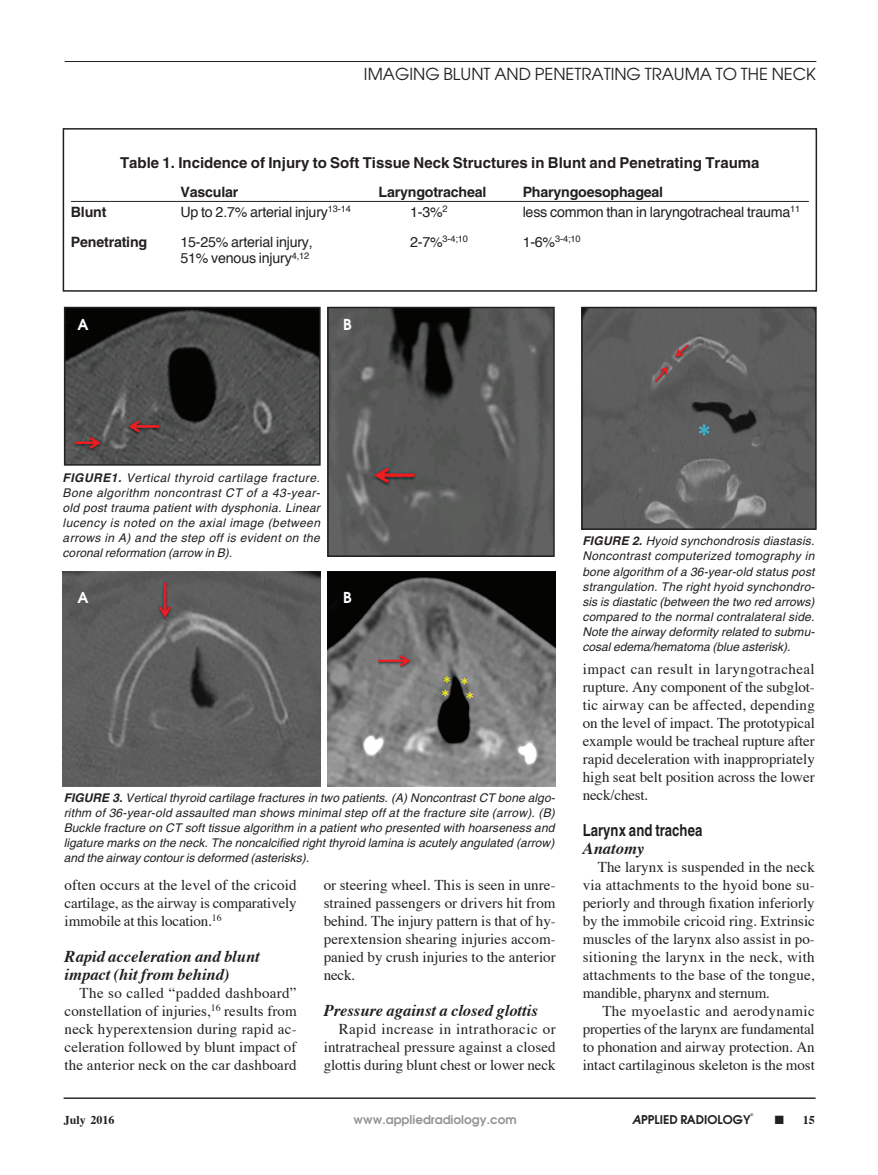
<style>
.page{position:relative;width:878px;height:1175px;background:#fff}
.page>*{position:absolute;margin:0;border:0;box-sizing:border-box;transform-origin:0 0}
.Article_2nd_subhead{font:italic 700 16.5px/18px "Times";color:#231f20}
.t1{font:16.5px "Avant Garde";color:#231f20}
.Article_subhead{font:700 16.5px/18px "Helvetica";color:#231f20;scale:.8 1}
.Article_body_copy{font:15px/18px "Times";color:#231f20;text-align:justify}
.Table_head{font:700 15px "Helvetica";color:#231f20}
.figure_labels{font:600 15px "Avant Garde";color:#fff}
.Table_body_text{font:14.25px "Helvetica";letter-spacing:-.015em;color:#231f20}
.Table_col_head{font:700 14.25px "Helvetica";letter-spacing:-.015em;color:#231f20}
.Table_body_text-2{font:700 14.25px "Helvetica";letter-spacing:-.015em;color:#231f20}
.Article_fig_caption{font:italic 12px/15px "Helvetica";color:#231f20;text-align:justify}
.t2{font:600 12px "Avant Garde";color:#939598}
.t3{font:600 12px "Avant Garde";color:#231f20}
.t4{font:700 12px "Times";color:#231f20}
.Table_body_text-3{font:9.3px "Helvetica";color:#231f20}
.t5{font:600 3.75px "Avant Garde";color:#231f20}
.s1{font-size:14.25px}
.s2{font-weight:700}
.s3{font-family:"Times";font-style:italic}
.s4{font-style:italic}
</style>
<div class="page">
<hr style="left:65px;top:61px;width:751px;height:1px;background:#231f20">
<hr style="left:64px;top:1097px;width:751px;height:1px;background:#231f20">
<hr style="left:71px;top:201px;width:737px;height:1px;background:#231f20">
<div style="left:63px;top:128px;width:754px;height:164px;border:2px solid #231f20"></div>
<img style="left:67px;top:310px;width:250px;height:152px">
<div style="left:64px;top:307px;width:256px;height:158px;border:2px solid #231f20"></div>
<img style="left:330px;top:310px;width:221px;height:244px">
<div style="left:327px;top:307px;width:227px;height:250px;border:2px solid #231f20"></div>
<img style="left:584px;top:310px;width:229px;height:217px">
<div style="left:581px;top:307px;width:235px;height:223px;border:2px solid #231f20"></div>
<img style="left:63px;top:571px;width:257px;height:215px">
<img style="left:327px;top:571px;width:228px;height:215px">
<p class="t1" style="left:364px;top:63px;width:453px">IMAGING BLUNT AND PENETRATING TRAUMA TO THE NECK</p>
<p class="Table_head" style="left:120px;top:154px;width:641px">Table 1. Incidence of Injury to Soft Tissue Neck Structures in Blunt and Penetrating Trauma</p>
<p class="Table_col_head" style="left:180px;top:184px;width:59px">Vascular</p>
<p class="Table_col_head" style="left:378px;top:184px;width:109px">Laryngotracheal</p>
<p class="Table_col_head" style="left:522px;top:184px;width:142px">Pharyngoesophageal</p>
<p class="Table_body_text-2" style="left:71px;top:203px;width:37px">Blunt</p>
<p class="Table_body_text" style="left:180px;top:201px;width:172px">Up to 2.7% arterial injury<sup>13-14</sup></p>
<p class="Table_body_text" style="left:410px;top:201px;width:39px">1-3%<sup>2</sup></p>
<p class="Table_body_text" style="left:522px;top:201px;width:279px">less common than in laryngotracheal trauma<sup>11</sup></p>
<p class="Table_body_text-2" style="left:71px;top:233px;width:78px">Penetrating</p>
<p class="Table_body_text" style="left:180px;top:231px;width:134px">15-25% arterial injury,</p>
<p class="Table_body_text-3" style="left:410px;top:232px;width:59px"><span class="s1">2-7%</span>3-4;10</p>
<p class="Table_body_text-3" style="left:522px;top:232px;width:59px"><span class="s1">1-6%</span>3-4;10</p>
<p class="Table_body_text" style="left:180px;top:247px;width:130px">51% venous injury<sup>4,12</sup></p>
<p class="figure_labels" style="left:78px;top:314px;width:13px">A</p>
<p class="figure_labels" style="left:343px;top:314px;width:10px">B</p>
<p class="Article_fig_caption" style="left:63px;top:470px;width:259px"><span class="s2">FIGURE1.</span> Vertical thyroid cartilage fracture.<br>Bone algorithm noncontrast CT of a 43-year&shy;old post trauma patient with dysphonia. Linear lucency is noted on the axial image (between arrows in A) and the step off is evident on the coronal reformation (arrow in B).</p>
<p class="figure_labels" style="left:78px;top:588px;width:13px">A</p>
<p class="figure_labels" style="left:343px;top:588px;width:10px">B</p>
<p class="Article_fig_caption" style="left:64px;top:790px;width:493px"><span class="s2">FIGURE 3.</span> Vertical thyroid cartilage fractures in two patients. (A) Noncontrast CT bone algo&shy;rithm of 36-year-old assaulted man shows minimal step off at the fracture site (arrow). (B)<br>Buckle fracture on CT soft tissue algorithm in a patient who presented with hoarseness and ligature marks on the neck. The noncalcified right thyroid lamina is acutely angulated (arrow) and the airway contour is deformed (asterisks).</p>
<p class="Article_body_copy" style="left:65px;top:874px;width:233px">often occurs at the level of the cricoid cartilage, as the airway is comparatively immobile at this location.<sup>16</sup></p>
<p class="Article_2nd_subhead" style="left:65px;top:945px;width:197px">Rapid acceleration and blunt impact (hit from behind)</p>
<p class="Article_body_copy" style="left:65px;top:982px;width:233px;text-indent:15px">The so called “padded dashboard” constellation of injuries,<sup>16</sup> results from neck hyperextension during rapid ac&shy;celeration followed by blunt impact of the anterior neck on the car dashboard</p>
<p class="Article_body_copy" style="left:324px;top:874px;width:233px">or steering wheel. This is seen in unre&shy;strained passengers or drivers hit from behind. The injury pattern is that of hy&shy;perextension shearing injuries accom&shy;panied by crush injuries to the anterior neck.</p>
<p class="Article_2nd_subhead" style="left:324px;top:999px;width:215px">Pressure against a closed glottis</p>
<p class="Article_body_copy" style="left:324px;top:1018px;width:233px;text-indent:15px">Rapid increase in intrathoracic or intratracheal pressure against a closed glottis during blunt chest or lower neck</p>
<p class="Article_fig_caption" style="left:582px;top:534px;width:234px"><span class="s2">FIGURE 2.</span> Hyoid synchondrosis diastasis.<br>Noncontrast computerized tomography in bone algorithm of a 36-year-old status post strangulation. The right hyoid synchondro&shy;sis is diastatic (between the two red arrows) compared to the normal contralateral side.<br>Note the airway deformity related to submu&shy;cosal edema/hematoma (blue asterisk).</p>
<p class="Article_body_copy" style="left:582px;top:658px;width:234px">impact can result in laryngotracheal rupture. Any component of the subglot&shy;tic airway can be affected, depending on the level of impact. The prototypical example would be tracheal rupture after rapid deceleration with inappropriately high seat belt position across the lower neck/chest.</p>
<p class="Article_subhead" style="left:582px;top:820px;width:151px">Larynx and trachea<br><span class="s3">Anatomy</span></p>
<p class="Article_body_copy" style="left:582px;top:856px;width:234px;text-indent:15px">The larynx is suspended in the neck via attachments to the hyoid bone su&shy;periorly and through fixation inferiorly by the immobile cricoid ring. Extrinsic muscles of the larynx also assist in po&shy;sitioning the larynx in the neck, with attachments to the base of the tongue, mandible, pharynx and sternum.</p>
<p class="Article_body_copy" style="left:582px;top:1000px;width:233px;text-indent:20px">The myoelastic and aerodynamic properties of the larynx are fundamental to phonation and airway protection. An intact cartilaginous skeleton is the most</p>
<p class="t5" style="left:750px;top:1111px;width:4px">©</p>
<p class="t2" style="left:353px;top:1112px;width:164px">www.appliedradiology.com</p>
<p class="t3" style="left:632px;top:1112px;width:120px"><span class="s4">A</span>PPLIED RADIOLOGY</p>
<p class="t4" style="left:64px;top:1108px;width:52px">July 2016</p>
<p class="t4" style="left:774px;top:1108px;width:41px">■ 15</p>
</div>
